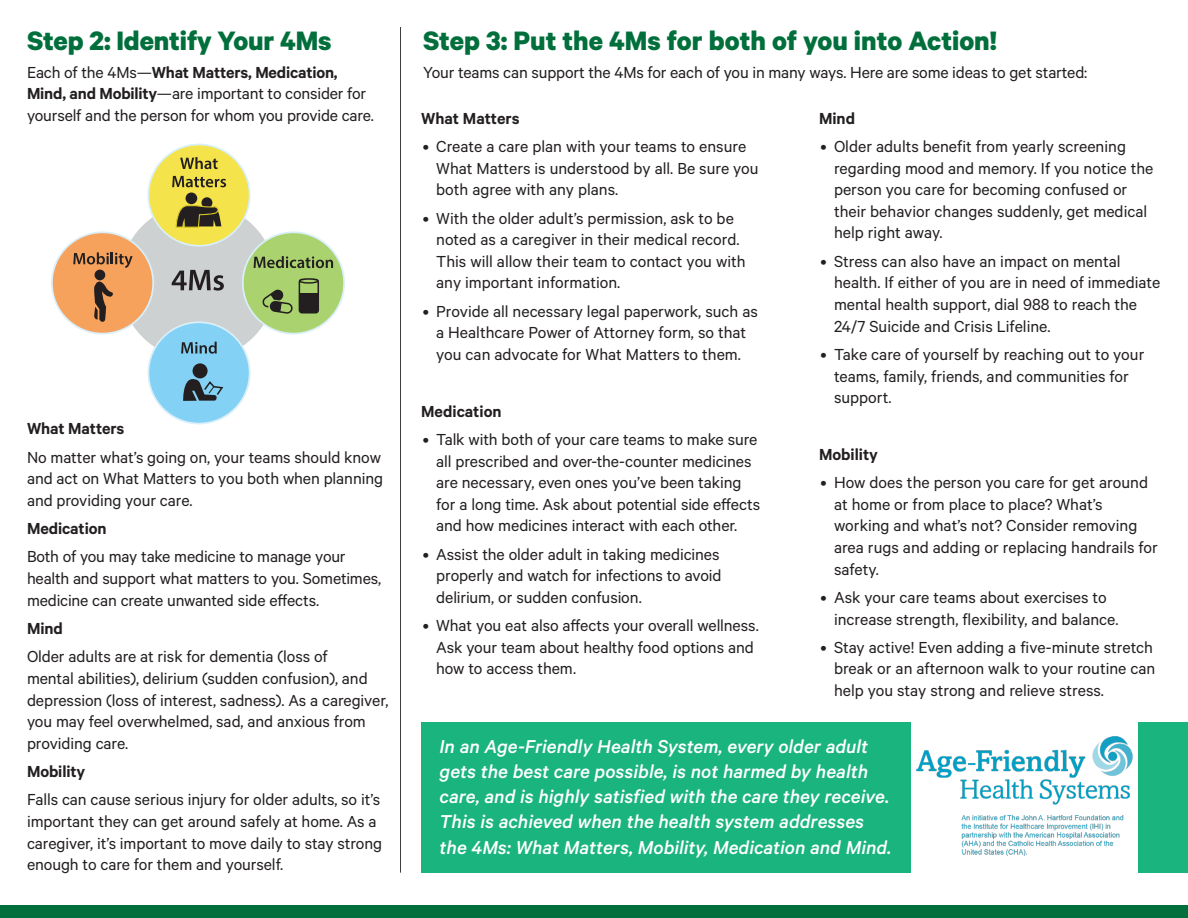
<style>
.page{position:relative;width:1188px;height:918px;background:#fff}
.page>*{position:absolute;margin:0;border:0;box-sizing:border-box;transform-origin:0 0}
.t1{font:700 30px "Calibre";color:#006f3c}
.t2{font:italic 500 21px/25.2px "Calibre";color:#fff}
.t3{font:18px/21.6px "Calibre";letter-spacing:-.005em;color:#231f20}
.t4{font:600 18px "Calibre";letter-spacing:-.005em;color:#231f20}
.s1{font-weight:600}
</style>
<div class="page">
<div style="left:0;top:905px;width:1188px;height:13px;background:#006f3c"></div>
<div style="left:421px;top:722px;width:767px;height:151px;background:#1ab47f"></div>
<svg style="left:51px;top:144px;width:294px;height:280px"></svg>
<hr style="left:400px;top:27px;width:1px;height:846px;background:#3e3e3f">
<div style="left:912px;top:719px;width:226px;height:157px;background:#fff"></div>
<img style="left:916px;top:736px;width:217px;height:120px">
<p class="t1" style="left:27px;top:22px;width:306px">Step 2: Identify Your 4Ms</p>
<p class="t3" style="left:27px;top:61px;width:349px">Each of the 4Ms—<span class="s1">What Matters, Medication,<br>Mind, and Mobility</span>—are important to consider for yourself and the person for whom you provide care.</p>
<p class="t4" style="left:27px;top:418px;width:99px">What Matters</p>
<p class="t3" style="left:27px;top:446px;width:358px;text-align:justify">No matter what’s going on, your teams should know and act on What Matters to you both when planning and providing your care.</p>
<p class="t4" style="left:27px;top:518px;width:81px">Medication</p>
<p class="t3" style="left:27px;top:545px;width:356px">Both of you may take medicine to manage your health and support what matters to you. Sometimes, medicine can create unwanted side effects.</p>
<p class="t4" style="left:27px;top:618px;width:37px">Mind</p>
<p class="t3" style="left:27px;top:645px;width:363px">Older adults are at risk for dementia (loss of<br>mental abilities), delirium (sudden confusion), and depression (loss of interest, sadness). As a caregiver, you may feel overwhelmed, sad, and anxious from providing care.</p>
<p class="t4" style="left:27px;top:761px;width:60px">Mobility</p>
<p class="t3" style="left:27px;top:788px;width:357px">Falls can cause serious injury for older adults, so it’s important they can get around safely at home. As a caregiver, it’s important to move daily to stay strong enough to care for them and yourself.</p>
<p class="t1" style="left:423px;top:22px;width:576px">Step 3: Put the 4Ms for both of you into Action!</p>
<p class="t3" style="left:423px;top:61px;width:666px">Your teams can support the 4Ms for each of you in many ways. Here are some ideas to get started:</p>
<p class="t4" style="left:421px;top:107px;width:100px">What Matters</p>
<p class="t3" style="left:436px;top:135px;width:324px;text-indent:-14px">• Create a care plan with your teams to ensure<br>What Matters is understood by all. Be sure you both agree with any plans.</p>
<p class="t3" style="left:436px;top:207px;width:311px;text-indent:-14px">• With the older adult’s permission, ask to be noted as a caregiver in their medical record.<br>This will allow their team to contact you with any important information.</p>
<p class="t3" style="left:423px;top:300px;width:337px;text-align:center">• Provide all necessary legal paperwork, such as a Healthcare Power of Attorney form, so that you can advocate for What Matters to them.</p>
<p class="t4" style="left:819px;top:107px;width:38px">Mind</p>
<p class="t3" style="left:834px;top:135px;width:321px;text-indent:-14px">• Older adults benefit from yearly screening regarding mood and memory. If you notice the person you care for becoming confused or their behavior changes suddenly, get medical help right away.</p>
<p class="t3" style="left:834px;top:250px;width:328px;text-indent:-14px">• Stress can also have an impact on mental health. If either of you are in need of immediate mental health support, dial 988 to reach the 24/7 Suicide and Crisis Lifeline.</p>
<p class="t3" style="left:834px;top:343px;width:312px;text-indent:-14px">• Take care of yourself by reaching out to your teams, family, friends, and communities for support.</p>
<p class="t4" style="left:421px;top:400px;width:82px">Medication</p>
<p class="t3" style="left:436px;top:428px;width:326px;text-indent:-14px">• Talk with both of your care teams to make sure all prescribed and over-the-counter medicines are necessary, even ones you’ve been taking for a long time. Ask about potential side effects and how medicines interact with each other.</p>
<p class="t3" style="left:436px;top:543px;width:287px;text-align:justify;text-indent:-14px">• Assist the older adult in taking medicines properly and watch for infections to avoid delirium, or sudden confusion.</p>
<p class="t3" style="left:436px;top:614px;width:324px;text-indent:-14px">• What you eat also affects your overall wellness.<br>Ask your team about healthy food options and how to access them.</p>
<p class="t4" style="left:819px;top:444px;width:60px">Mobility</p>
<p class="t3" style="left:834px;top:471px;width:326px;text-indent:-14px">• How does the person you care for get around at home or from place to place? What’s working and what’s not? Consider removing area rugs and adding or replacing handrails for safety.</p>
<p class="t3" style="left:834px;top:586px;width:286px;text-indent:-14px">• Ask your care teams about exercises to increase strength, flexibility, and balance.</p>
<p class="t3" style="left:834px;top:636px;width:323px;text-indent:-14px">• Stay active! Even adding a five-minute stretch break or an afternoon walk to your routine can help you stay strong and relieve stress.</p>
<p class="t2" style="left:440px;top:733px;width:453px">In an Age-Friendly Health System, every older adult gets the best care possible, is not harmed by health care, and is highly satisfied with the care they receive.<br>This is achieved when the health system addresses the 4Ms: What Matters, Mobility, Medication and Mind.</p>
</div>
